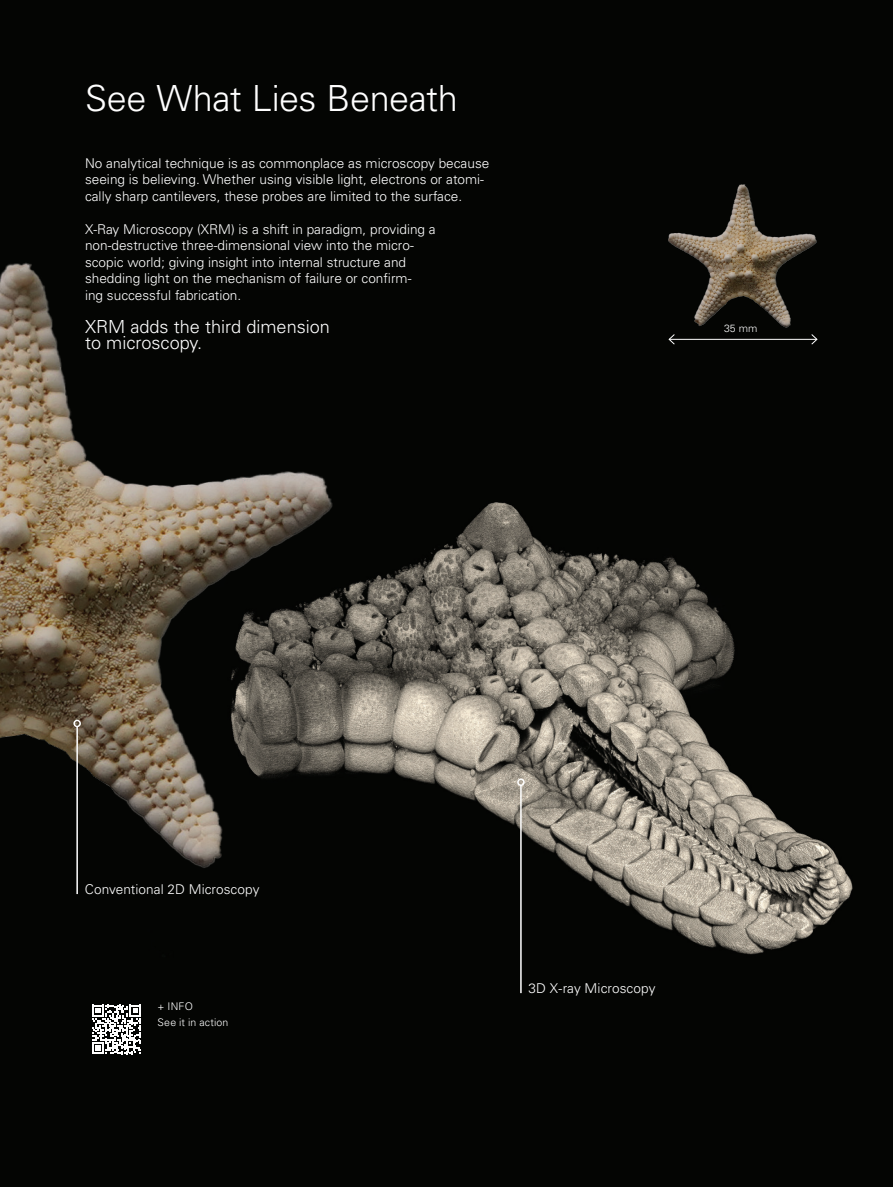
<style>
.page{position:relative;width:893px;height:1187px;background:#fff}
.page>*{position:absolute;margin:0;border:0;box-sizing:border-box;transform-origin:0 0}
.t1{font:300 36px "Univers LT Std";letter-spacing:-.015em;color:#fff}
.t2{font:300 18px/16.5px "Univers LT Std";color:#fff}
.Sub-headline{font:300 13.5px/16.5px "Univers LT Std";color:#fff}
.Sub-headline-2{font:300 10.5px/16.5px "Univers LT Std";letter-spacing:.015em;color:#fff}
</style>
<div class="page">
<img style="left:0;top:0;width:893px;height:1186px">
<img style="left:0;top:195px;width:364px;height:737px">
<img style="left:668px;top:184px;width:149px;height:149px">
<hr style="left:76px;top:726px;width:2px;height:168px;background:#fff">
<div style="left:73px;top:719px;width:8px;height:8px;border:2px solid #fff;border-radius:50%"></div>
<hr style="left:520px;top:785px;width:2px;height:208px;background:#fff">
<div style="left:517px;top:778px;width:8px;height:8px;border:2px solid #fff;border-radius:50%"></div>
<hr style="left:669px;top:339px;width:148px;height:1px;background:#fff">
<svg style="left:811px;top:333px;width:7px;height:12px"></svg>
<svg style="left:668px;top:333px;width:7px;height:12px"></svg>
<svg style="left:92px;top:1004px;width:49px;height:50px"></svg>
<p class="t1" style="left:85px;top:77px;width:374px">See What Lies Beneath</p>
<p class="Sub-headline" style="left:85px;top:155px;width:406px">No analytical technique is as commonplace as microscopy because seeing is believing. Whether using visible light, electrons or atomi&shy;cally sharp cantilevers, these probes are limited to the surface.</p>
<p class="Sub-headline" style="left:85px;top:221px;width:352px">X-Ray Microscopy (XRM) is a shift in paradigm, providing a non-destructive three-dimensional view into the micro&shy;scopic world; giving insight into internal structure and shedding light on the mechanism of failure or confirm-<br>ing successful fabrication.</p>
<p class="t2" style="left:85px;top:318px;width:246px">XRM adds the third dimension to microscopy.</p>
<p class="Sub-headline-2" style="left:724px;top:319px;width:35px">35 mm</p>
<p class="Sub-headline" style="left:85px;top:881px;width:176px">Conventional 2D Microscopy</p>
<p class="Sub-headline-2" style="left:158px;top:997px;width:72px">+ INFO<br>See it in action</p>
<p class="Sub-headline" style="left:528px;top:980px;width:129px">3D X-ray Microscopy</p>
</div>
